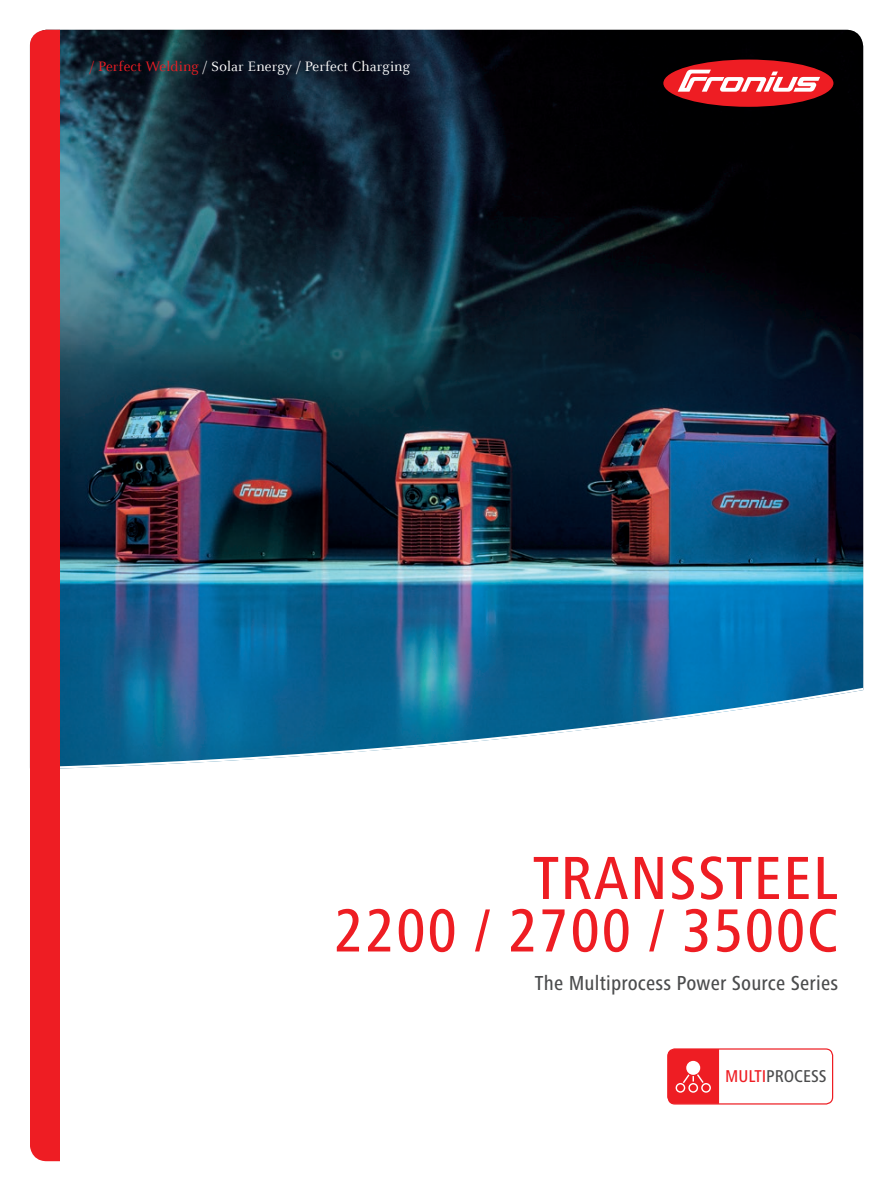
<style>
.page{position:relative;width:893px;height:1191px;background:#fff}
.page>*{position:absolute;margin:0;border:0;box-sizing:border-box;transform-origin:0 0}
.t1{font:500 condensed 63px/52.5px "Frutiger Next LTW1 G";letter-spacing:.02em;color:#ee1d23;text-align:right}
.t2{font:500 condensed 21px "Frutiger Next LTW1 G";letter-spacing:.01em;color:#4b4c4d}
.t3{font:500 condensed 17.7px "Frutiger Next LTW1 G";color:#4b4c4d}
.t4{font:15px "Celeste Offc Pro";letter-spacing:.01em;color:#fff}
.s1{color:#ee1d23}
</style>
<div class="page">
<img style="left:60px;top:30px;width:803px;height:739px">
<div style="left:30px;top:30px;width:30px;height:1131px;background:#ee1d23"></div>
<div style="left:663px;top:60px;width:170px;height:47px;background:#ee1d23;border-radius:50%"></div>
<svg style="left:678px;top:70px;width:142px;height:22px"></svg>
<div style="left:667px;top:1048px;width:166px;height:56px;border:1px solid #ee1d23;border-radius:7px"></div>
<svg style="left:667px;top:1049px;width:52px;height:54px;background:#ef3036"></svg>
<div style="left:688px;top:1083px;width:10px;height:9px;border:1px solid #fff;border-radius:50%"></div>
<div style="left:701px;top:1083px;width:10px;height:9px;border:1px solid #fff;border-radius:50%"></div>
<div style="left:676px;top:1083px;width:9px;height:9px;border:1px solid #fff;border-radius:50%"></div>
<p class="t4" style="left:90px;top:57px;width:322px"><span class="s1">/ Perfect Welding</span> / Solar Energy / Perfect Charging</p>
<h1 class="t1" style="left:334px;top:851px;width:506px">TRANSSTEEL<br>2200 / 2700 / 3500C</h1>
<h2 class="t2" style="left:535px;top:970px;width:305px">The Multiprocess Power Source Series</h2>
<p class="t3" style="left:725px;top:1065px;width:103px"><span class="s1">MULTI</span>PROCESS</p>
</div>
